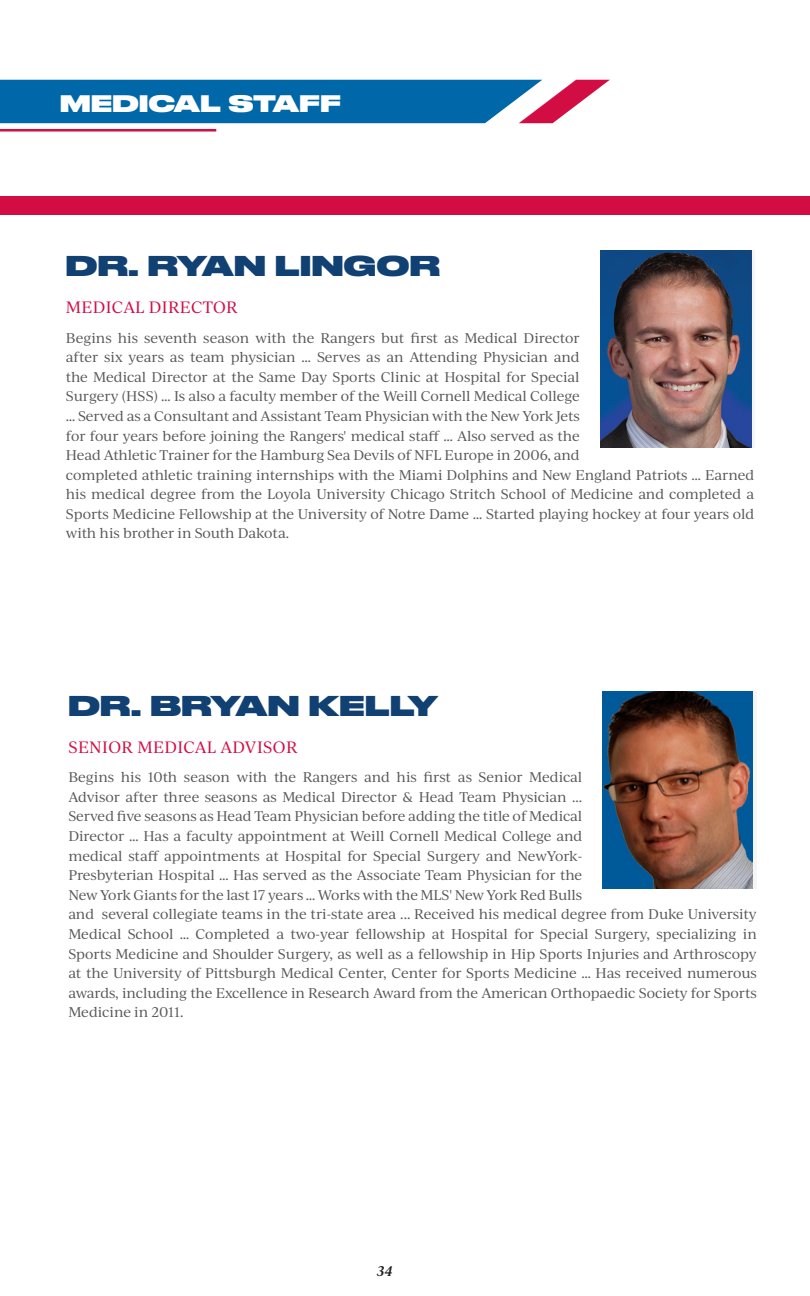
<style>
.page{position:relative;width:810px;height:1296px;background:#fff}
.page>*{position:absolute;margin:0;border:0;box-sizing:border-box;transform-origin:0 0}
.t1{font:800 27px "Druk Wide";letter-spacing:.02em;color:#114073}
.t2{font:800 22.5px "Druk Wide";letter-spacing:.02em;color:#fff}
.t3{font:15.75px "Ivy Journal";letter-spacing:.025em;color:#d20d44}
.t4{font:13.5px/19.6px "Ivy Journal";letter-spacing:-.01em;color:#57585a}
.t5{font:italic 600 13.5px "Ivy Journal";color:#231f20}
</style>
<div class="page">
<hr style="left:0;top:129px;width:216px;height:3px;background:#d20d44">
<svg style="left:0;top:80px;width:610px;height:43px;background:#2572ac"></svg>
<div style="left:0;top:197px;width:810px;height:18px;background:#d20d44"></div>
<img style="left:600px;top:251px;width:152px;height:197px">
<div style="left:603px;top:691px;width:154px;height:198px;background:#f3f5f7"></div>
<img style="left:603px;top:691px;width:150px;height:198px">
<p class="t2" style="left:60px;top:85px;width:282px">MEDICAL STAFF</p>
<p class="t1" style="left:66px;top:243px;width:376px">DR. RYAN LINGOR</p>
<p class="t3" style="left:66px;top:296px;width:174px">MEDICAL DIRECTOR</p>
<p class="t4" style="left:66px;top:327px;width:690px">Begins his seventh season with the Rangers but first as Medical Director<br>after six years as team physician … Serves as an Attending Physician and<br>the Medical Director at the Same Day Sports Clinic at Hospital for Special<br>Surgery (HSS) … Is also a faculty member of the Weill Cornell Medical College<br>… Served as a Consultant and Assistant Team Physician with the New York Jets<br>for four years before joining the Rangers' medical staff … Also served as the<br>Head Athletic Trainer for the Hamburg Sea Devils of NFL Europe in 2006, and<br>completed athletic training internships with the Miami Dolphins and New England Patriots … Earned his medical degree from the Loyola University Chicago Stritch School of Medicine and completed a Sports Medicine Fellowship at the University of Notre Dame … Started playing hockey at four years old with his brother in South Dakota.</p>
<p class="t1" style="left:68px;top:683px;width:371px">DR. BRYAN KELLY</p>
<p class="t3" style="left:68px;top:736px;width:231px">SENIOR MEDICAL ADVISOR</p>
<p class="t4" style="left:68px;top:767px;width:690px">Begins his 10th season with the Rangers and his first as Senior Medical<br>Advisor after three seasons as Medical Director &amp; Head Team Physician ...<br>Served five seasons as Head Team Physician before adding the title of Medical<br>Director … Has a faculty appointment at Weill Cornell Medical College and<br>medical staff appointments at Hospital for Special Surgery and NewYork-<br>Presbyterian Hospital … Has served as the Associate Team Physician for the<br>New York Giants for the last 17 years … Works with the MLS' New York Red Bulls<br>and several collegiate teams in the tri-state area ... Received his medical degree from Duke University Medical School … Completed a two-year fellowship at Hospital for Special Surgery, specializing in Sports Medicine and Shoulder Surgery, as well as a fellowship in Hip Sports Injuries and Arthroscopy at the University of Pittsburgh Medical Center, Center for Sports Medicine … Has received numerous awards, including the Excellence in Research Award from the American Orthopaedic Society for Sports Medicine in 2011.</p>
<p class="t5" style="left:377px;top:1261px;width:17px">34</p>
</div>
